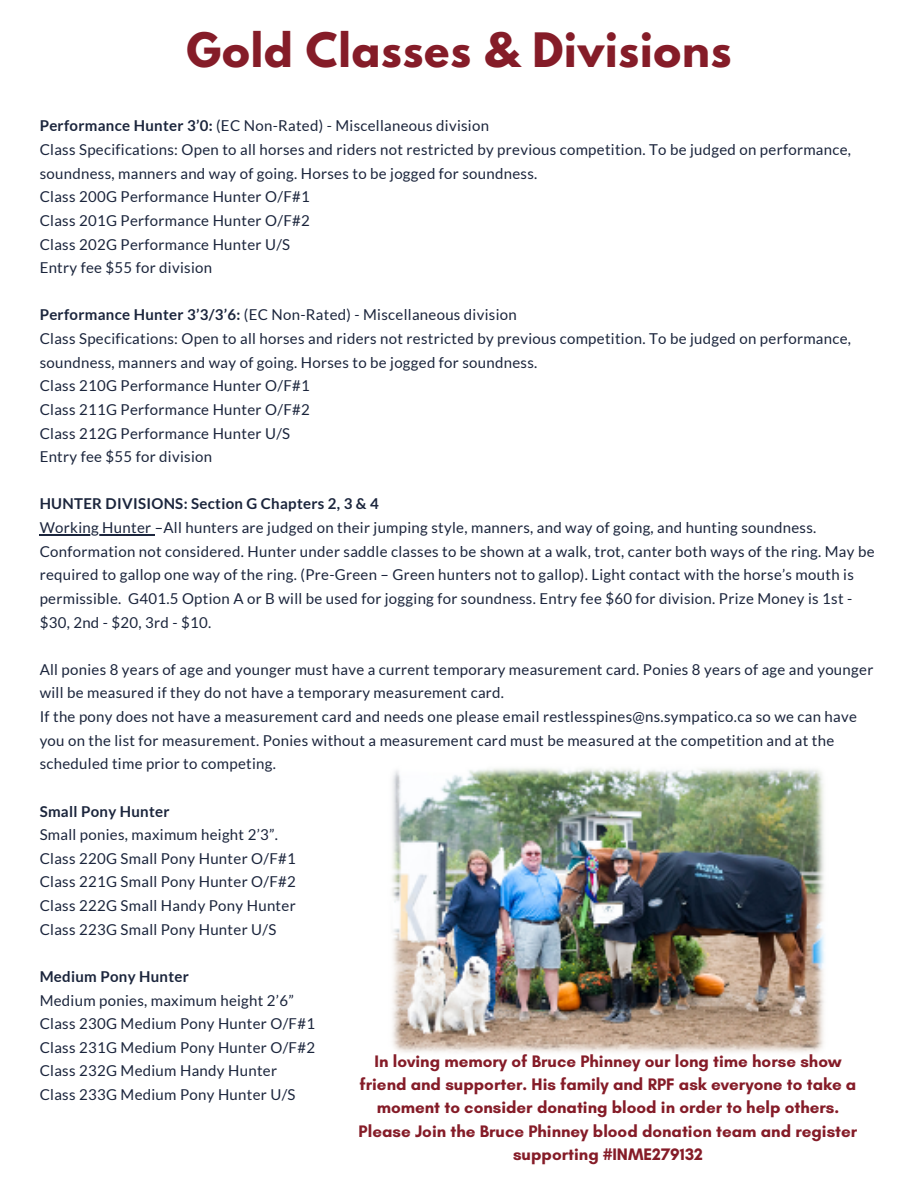
<style>
.page{position:relative;width:918px;height:1188px;background:#fff}
.page>*{position:absolute;margin:0;border:0;box-sizing:border-box;transform-origin:0 0}
.t1{font:700 42px "League Spartan";letter-spacing:.02em;color:#851c28}
.t2{font:700 16.95px/23.4px "Glacial Indifference";color:#851c28;text-align:center}
.t3{font:15px/23.7px "Lato";letter-spacing:.02em;color:#1b253c}
.t4{font:700 15px "Lato";letter-spacing:.02em;color:#1b253c}
.s1{font-weight:700}
</style>
<div class="page">
<hr style="left:40px;top:534px;width:115px;height:1px;background:#1b253c">
<img style="left:392px;top:768px;width:433px;height:285px">
<p class="t1" style="left:187px;top:30px;width:546px">Gold Classes &amp; Divisions</p>
<p class="t3" style="left:40px;top:114px;width:451px"><span class="s1">Performance Hunter 3’0:</span> (EC Non-Rated) - Miscellaneous division</p>
<p class="t3" style="left:40px;top:137px;width:813px">Class Specifications: Open to all horses and riders not restricted by previous competition. To be judged on performance, soundness, manners and way of going. Horses to be jogged for soundness.</p>
<p class="t3" style="left:40px;top:185px;width:272px">Class 200G Performance Hunter O/F#1</p>
<p class="t3" style="left:40px;top:208px;width:272px">Class 201G Performance Hunter O/F#2</p>
<p class="t3" style="left:40px;top:232px;width:252px">Class 202G Performance Hunter U/S</p>
<p class="t3" style="left:40px;top:256px;width:174px">Entry fee $55 for division</p>
<p class="t3" style="left:40px;top:303px;width:479px"><span class="s1">Performance Hunter 3’3/3’6:</span> (EC Non-Rated) - Miscellaneous division</p>
<p class="t3" style="left:40px;top:326px;width:813px">Class Specifications: Open to all horses and riders not restricted by previous competition. To be judged on performance, soundness, manners and way of going. Horses to be jogged for soundness.</p>
<p class="t3" style="left:40px;top:374px;width:272px">Class 210G Performance Hunter O/F#1</p>
<p class="t3" style="left:40px;top:397px;width:272px">Class 211G Performance Hunter O/F#2</p>
<p class="t3" style="left:40px;top:421px;width:252px">Class 212G Performance Hunter U/S</p>
<p class="t3" style="left:40px;top:445px;width:174px">Entry fee $55 for division</p>
<p class="t4" style="left:40px;top:495px;width:341px">HUNTER DIVISIONS: Section G Chapters 2, 3 &amp; 4</p>
<p class="t3" style="left:40px;top:515px;width:836px">Working Hunter –All hunters are judged on their jumping style, manners, and way of going, and hunting soundness.<br>Conformation not considered. Hunter under saddle classes to be shown at a walk, trot, canter both ways of the ring. May be required to gallop one way of the ring. (Pre-Green – Green hunters not to gallop). Light contact with the horse’s mouth is permissible. G401.5 Option A or B will be used for jogging for soundness. Entry fee $60 for division. Prize Money is 1st - $30, 2nd - $20, 3rd - $10.</p>
<p class="t3" style="left:40px;top:657px;width:835px">All ponies 8 years of age and younger must have a current temporary measurement card. Ponies 8 years of age and younger will be measured if they do not have a temporary measurement card.</p>
<p class="t3" style="left:40px;top:704px;width:819px">If the pony does not have a measurement card and needs one please email restlesspines@ns.sympatico.ca so we can have you on the list for measurement. Ponies without a measurement card must be measured at the competition and at the scheduled time prior to competing.</p>
<p class="t4" style="left:40px;top:802px;width:131px">Small Pony Hunter</p>
<p class="t3" style="left:40px;top:823px;width:240px">Small ponies, maximum height 2’3”.</p>
<p class="t3" style="left:40px;top:846px;width:258px">Class 220G Small Pony Hunter O/F#1</p>
<p class="t3" style="left:40px;top:870px;width:258px">Class 221G Small Pony Hunter O/F#2</p>
<p class="t3" style="left:40px;top:893px;width:258px">Class 222G Small Handy Pony Hunter</p>
<p class="t3" style="left:40px;top:917px;width:238px">Class 223G Small Pony Hunter U/S</p>
<p class="t4" style="left:40px;top:967px;width:151px">Medium Pony Hunter</p>
<p class="t3" style="left:40px;top:988px;width:256px">Medium ponies, maximum height 2’6”</p>
<p class="t3" style="left:40px;top:1012px;width:277px">Class 230G Medium Pony Hunter O/F#1</p>
<p class="t3" style="left:40px;top:1035px;width:277px">Class 231G Medium Pony Hunter O/F#2</p>
<p class="t3" style="left:40px;top:1059px;width:239px">Class 232G Medium Handy Hunter</p>
<p class="t3" style="left:40px;top:1082px;width:257px">Class 233G Medium Pony Hunter U/S</p>
<p class="t2" style="left:359px;top:1049px;width:500px">In loving memory of Bruce Phinney our long time horse show friend and supporter. His family and RPF ask everyone to take a moment to consider donating blood in order to help others.<br>Please Join the Bruce Phinney blood donation team and register supporting #INME279132</p>
</div>
